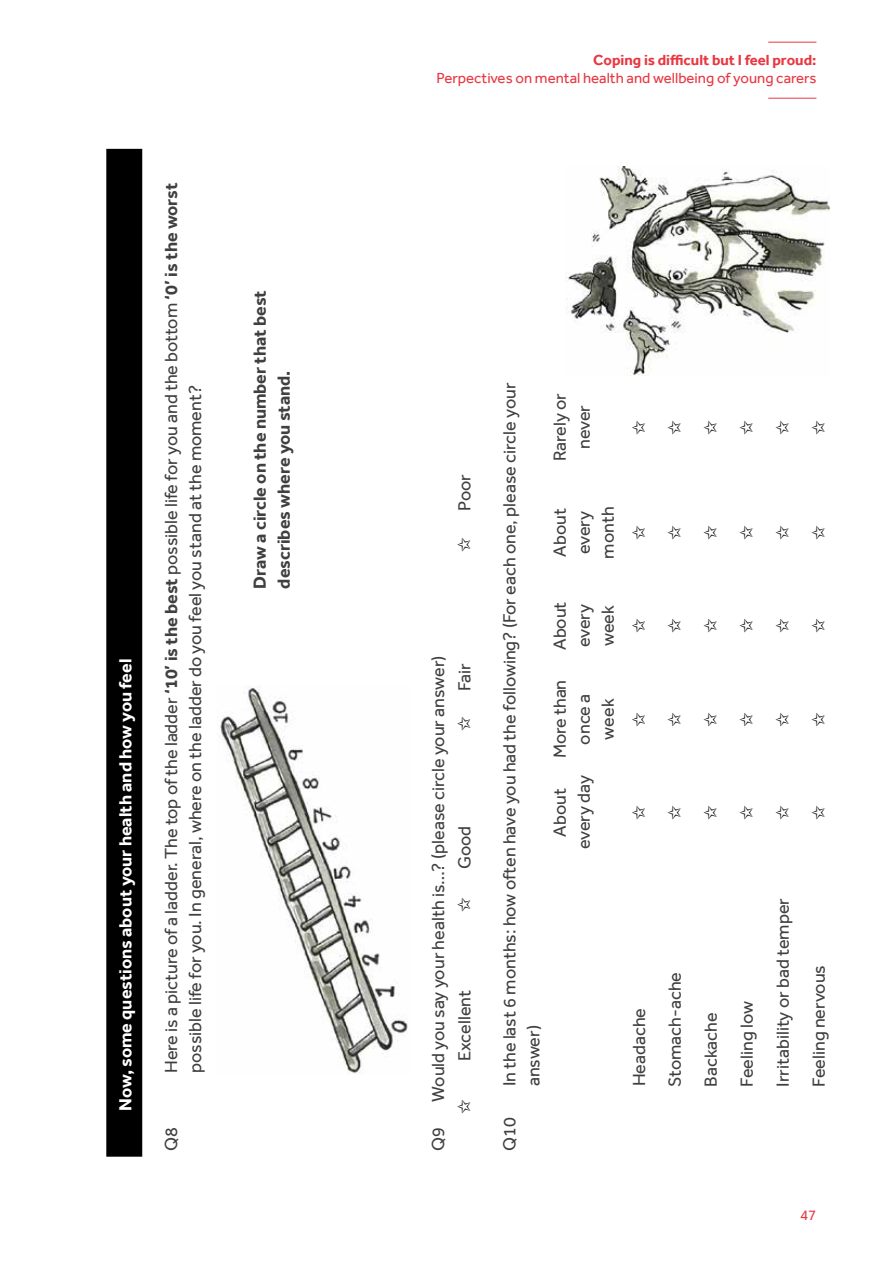
<style>
.page{position:relative;width:893px;height:1263px;background:#fff}
.page>*{position:absolute;margin:0;border:0;box-sizing:border-box;transform-origin:0 0}
.t1{font:18px/24px "Effra";color:#404040}
.t2{font:700 18px/24px "Effra";color:#404040}
.t3{font:700 18px "Effra";color:#fff}
.t4{font:15px "Effra";color:#e83842}
.t5{font:700 15px "Effra";color:#e83842}
.s1{font-weight:700}
</style>
<div class="page">
<hr style="left:768px;top:42px;width:48px;height:1px;background:#e83842">
<hr style="left:768px;top:98px;width:48px;height:1px;background:#e83842">
<svg style="left:106px;top:149px;width:36px;height:1008px;background:#131313"></svg>
<img style="left:217px;top:687px;width:191px;height:387px">
<img style="left:566px;top:166px;width:263px;height:210px">
<p class="t3" style="left:114px;top:1111px;width:454px;rotate:-90deg">Now, some questions about your health and how you feel</p>
<p class="t1" style="left:159px;top:1073px;width:892px;rotate:-90deg">Here is a picture of a ladder. The top of the ladder <span class="s1">‘10’ is the best</span> possible life for you and the bottom <span class="s1">‘0’ is the worst </span>possible life for you. In general, where on the ladder do you feel you stand at the moment?</p>
<p class="t1" style="left:159px;top:1151px;width:25px;rotate:-90deg">Q8</p>
<p class="t2" style="left:248px;top:588px;width:300px;rotate:-90deg">Draw a circle on the number that best describes where you stand.</p>
<p class="t5" style="left:593px;top:51px;width:225px">Coping is difficult but I feel proud:</p>
<p class="t4" style="left:436px;top:69px;width:381px">Perpectives on mental health and wellbeing of young carers</p>
<p class="t1" style="left:452px;top:511px;width:38px;rotate:-90deg">Poor</p>
<p class="t1" style="left:426px;top:1102px;width:448px;rotate:-90deg">Would you say your health is…? (please circle your answer)</p>
<p class="t1" style="left:452px;top:691px;width:29px;rotate:-90deg">Fair</p>
<p class="t1" style="left:452px;top:869px;width:45px;rotate:-90deg">Good</p>
<p class="t1" style="left:452px;top:1061px;width:73px;rotate:-90deg">Excellent</p>
<p class="t1" style="left:426px;top:1151px;width:25px;rotate:-90deg">Q9</p>
<p class="t1" style="left:497px;top:1086px;width:705px;rotate:-90deg">In the last 6 months: how often have you had the following? (For each one, please circle your answer)</p>
<p class="t1" style="left:548px;top:461px;width:69px;text-align:center;rotate:-90deg">Rarely or never</p>
<p class="t1" style="left:548px;top:559px;width:54px;rotate:-90deg">About every month</p>
<p class="t1" style="left:548px;top:650px;width:50px;rotate:-90deg">About every week</p>
<p class="t1" style="left:548px;top:758px;width:80px;text-align:center;rotate:-90deg">More than once a week</p>
<p class="t1" style="left:548px;top:849px;width:76px;text-align:center;rotate:-90deg">About every day</p>
<p class="t1" style="left:497px;top:1151px;width:35px;rotate:-90deg">Q10</p>
<p class="t1" style="left:627px;top:1086px;width:80px;rotate:-90deg">Headache</p>
<p class="t1" style="left:663px;top:1086px;width:116px;rotate:-90deg">Stomach-ache</p>
<p class="t1" style="left:699px;top:1086px;width:76px;rotate:-90deg">Backache</p>
<p class="t1" style="left:735px;top:1086px;width:87px;rotate:-90deg">Feeling low</p>
<p class="t1" style="left:771px;top:1086px;width:190px;rotate:-90deg">Irritability or bad temper</p>
<p class="t1" style="left:806px;top:1086px;width:123px;rotate:-90deg">Feeling nervous</p>
<p class="t4" style="left:800px;top:1207px;width:18px">47</p>
</div>
